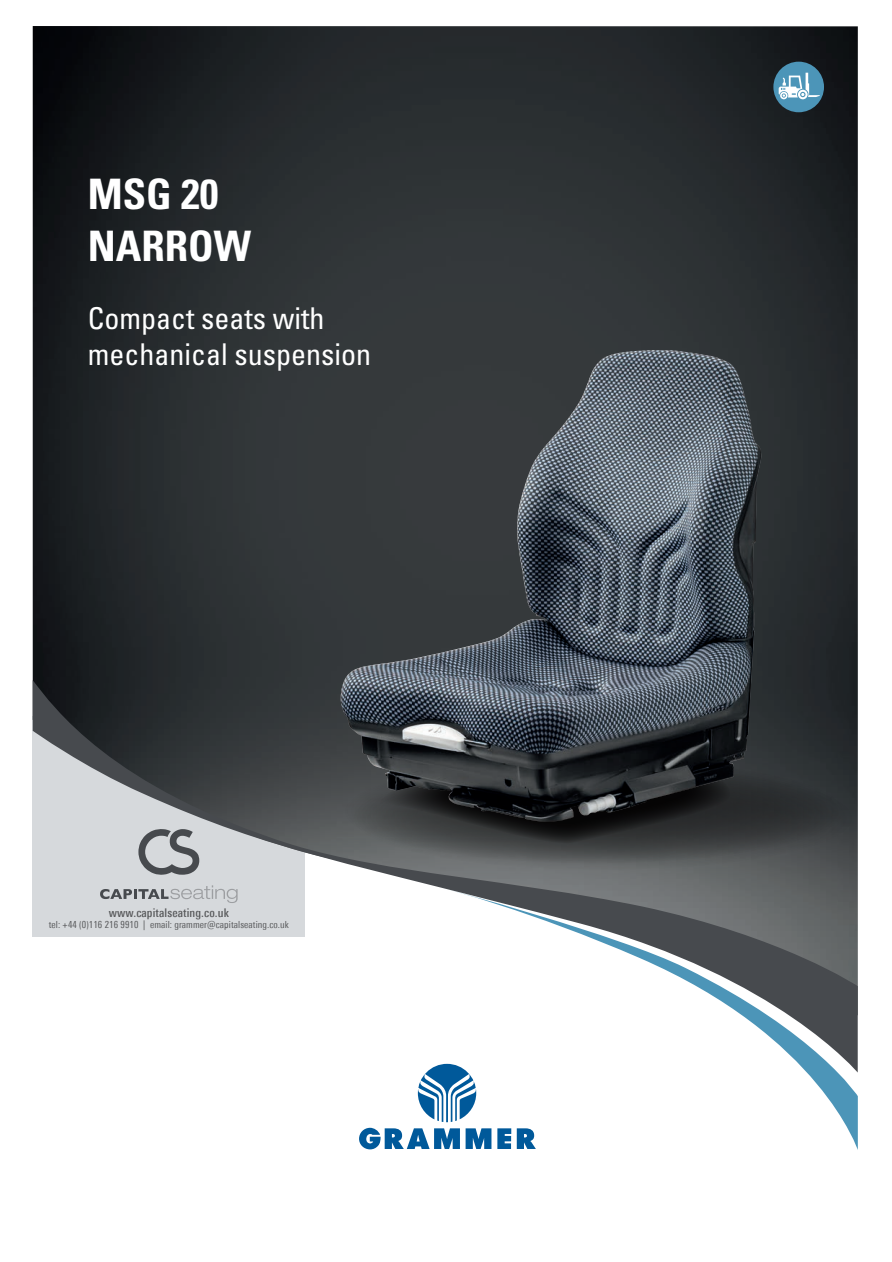
<style>
.page{position:relative;width:892px;height:1262px;background:#fff}
.page>*{position:absolute;margin:0;border:0;box-sizing:border-box;transform-origin:0 0}
.t1{font:700 condensed 42px/51.9px "Univers LT Std";color:#fff}
.t2{font:condensed 30px/36px "Univers LT Std";color:#fff}
.t3{font:500 condensed 12px "Univers Next Pro";letter-spacing:.01em;color:#57585a}
.t4{font:condensed 9.75px "Univers Next Pro";letter-spacing:.01em;color:#57585a}
</style>
<div class="page">
<img style="left:33px;top:26px;width:825px;height:654px">
<svg style="left:359px;top:1073px;width:84px;height:76px"></svg>
<svg style="left:443px;top:1073px;width:415px;height:77px"></svg>
<svg style="left:33px;top:680px;width:825px;height:393px"></svg>
<img style="left:341px;top:350px;width:306px;height:471px">
<div style="left:773px;top:62px;width:51px;height:50px;background:#4c95b8;border-radius:50%"></div>
<svg style="left:778px;top:73px;width:42px;height:26px"></svg>
<svg style="left:138px;top:829px;width:61px;height:46px;background:#9c9fa2"></svg>
<svg style="left:100px;top:885px;width:138px;height:18px;background:#bcbfc2"></svg>
<h1 class="t1" style="left:88px;top:168px;width:165px">MSG 20<br>NARROW</h1>
<h2 class="t2" style="left:88px;top:299px;width:285px">Compact seats with mechanical suspension</h2>
<p class="t3" style="left:109px;top:905px;width:122px">www.capitalseating.co.uk</p>
<p class="t4" style="left:49px;top:919px;width:242px">tel: +44 (0)116 216 9910 | email: grammer@capitalseating.co.uk</p>
</div>
